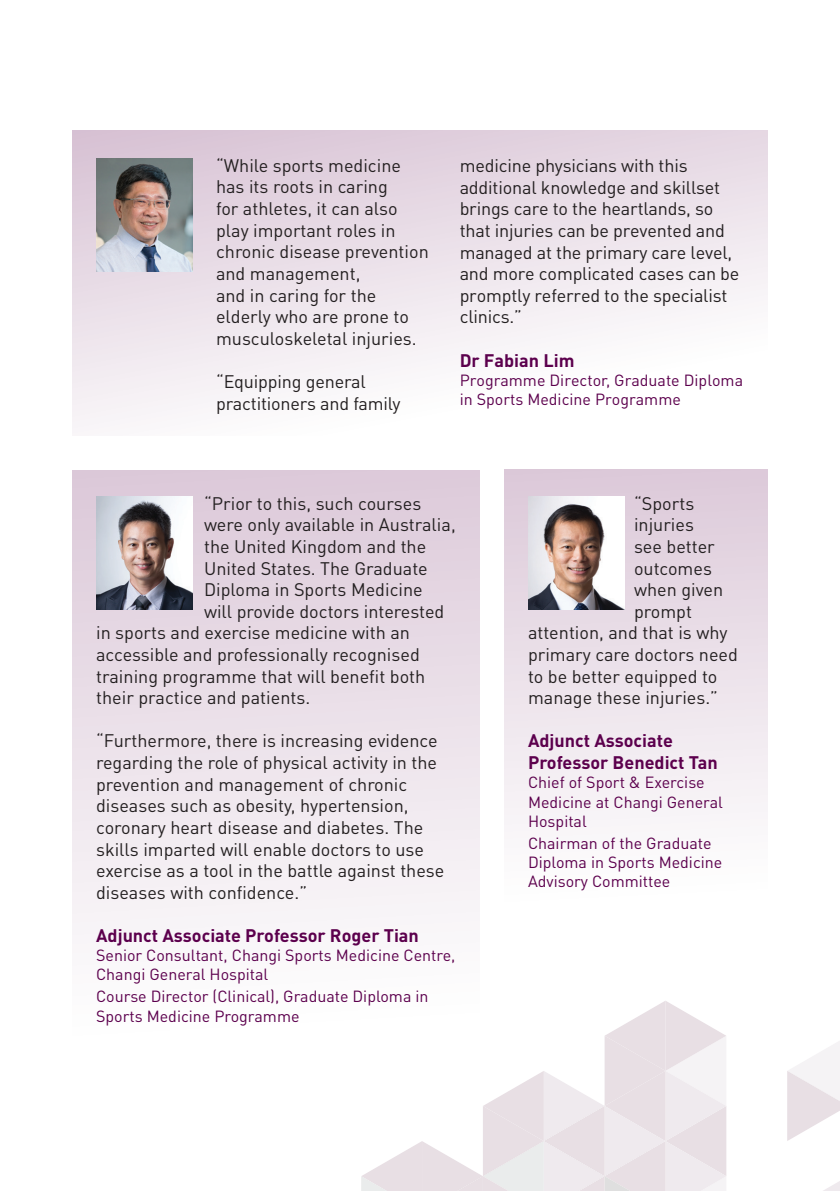
<style>
.page{position:relative;width:840px;height:1191px;background:#fff}
.page>*{position:absolute;margin:0;border:0;box-sizing:border-box;transform-origin:0 0}
.t1{font:18px/21.6px "DIN Pro";color:#231f20}
.t2{font:700 18px/21.6px "DIN Pro";color:#5c004d}
.t3{font:16px/19.2px "DIN Pro";color:#5c004d}
</style>
<div class="page">
<svg style="left:823px;top:1182px;width:16px;height:9px"></svg>
<svg style="left:787px;top:1042px;width:52px;height:99px"></svg>
<svg style="left:361px;top:1001px;width:365px;height:190px"></svg>
<div style="left:72px;top:130px;width:695px;height:305px;background:linear-gradient(to bottom,#decddc,#fff)"></div>
<div style="left:72px;top:469px;width:407px;height:579px;background:linear-gradient(to bottom,#dcc9d8,#fff)"></div>
<div style="left:503px;top:469px;width:264px;height:445px;background:linear-gradient(to bottom,#dbc8d8,#fff)"></div>
<img style="left:527px;top:496px;width:97px;height:113px">
<img style="left:96px;top:496px;width:96px;height:113px">
<img style="left:96px;top:158px;width:96px;height:113px">
<p class="t1" style="left:216px;top:154px;width:214px">“While sports medicine has its roots in caring<br>for athletes, it can also play important roles in chronic disease prevention and management,<br>and in caring for the elderly who are prone to musculoskeletal injuries.</p>
<p class="t1" style="left:216px;top:370px;width:186px">“Equipping general practitioners and family</p>
<p class="t1" style="left:459px;top:154px;width:281px">medicine physicians with this additional knowledge and skillset brings care to the heartlands, so that injuries can be prevented and managed at the primary care level, and more complicated cases can be promptly referred to the specialist clinics.”</p>
<p class="t2" style="left:459px;top:348px;width:116px">Dr Fabian Lim</p>
<p class="t3" style="left:459px;top:370px;width:285px">Programme Director, Graduate Diploma in Sports Medicine Programme</p>
<p class="t1" style="left:204px;top:492px;width:219px">“Prior to this, such courses</p>
<p class="t1" style="left:204px;top:513px;width:253px">were only available in Australia,</p>
<p class="t1" style="left:204px;top:535px;width:224px">the United Kingdom and the</p>
<p class="t1" style="left:204px;top:556px;width:225px">United States. The Graduate</p>
<p class="t1" style="left:204px;top:578px;width:220px">Diploma in Sports Medicine</p>
<p class="t1" style="left:204px;top:600px;width:242px">will provide doctors interested</p>
<p class="t1" style="left:96px;top:621px;width:315px">in sports and exercise medicine with an</p>
<p class="t1" style="left:96px;top:643px;width:325px">accessible and professionally recognised</p>
<p class="t1" style="left:96px;top:664px;width:330px">training programme that will benefit both</p>
<p class="t1" style="left:96px;top:686px;width:215px">their practice and patients.</p>
<p class="t1" style="left:96px;top:729px;width:349px">“Furthermore, there is increasing evidence regarding the role of physical activity in the prevention and management of chronic diseases such as obesity, hypertension, coronary heart disease and diabetes. The skills imparted will enable doctors to use exercise as a tool in the battle against these diseases with confidence.”</p>
<p class="t2" style="left:96px;top:924px;width:324px">Adjunct Associate Professor Roger Tian</p>
<p class="t3" style="left:96px;top:945px;width:360px">Senior Consultant, Changi Sports Medicine Centre,<br>Changi General Hospital</p>
<p class="t3" style="left:96px;top:986px;width:334px">Course Director (Clinical), Graduate Diploma in<br>Sports Medicine Programme</p>
<p class="t1" style="left:633px;top:492px;width:62px">“Sports</p>
<p class="t1" style="left:633px;top:513px;width:61px">injuries</p>
<p class="t1" style="left:633px;top:535px;width:82px">see better</p>
<p class="t1" style="left:633px;top:556px;width:79px">outcomes</p>
<p class="t1" style="left:633px;top:578px;width:91px">when given</p>
<p class="t1" style="left:633px;top:600px;width:59px">prompt</p>
<p class="t1" style="left:527px;top:621px;width:201px">attention, and that is why</p>
<p class="t1" style="left:527px;top:643px;width:211px">primary care doctors need</p>
<p class="t1" style="left:527px;top:664px;width:191px">to be better equipped to</p>
<p class="t1" style="left:527px;top:686px;width:191px">manage these injuries.”</p>
<p class="t2" style="left:527px;top:729px;width:191px">Adjunct Associate<br>Professor Benedict Tan</p>
<p class="t3" style="left:527px;top:772px;width:196px">Chief of Sport &amp; Exercise<br>Medicine at Changi General<br>Hospital</p>
<p class="t3" style="left:527px;top:832px;width:196px">Chairman of the Graduate<br>Diploma in Sports Medicine<br>Advisory Committee</p>
</div>
